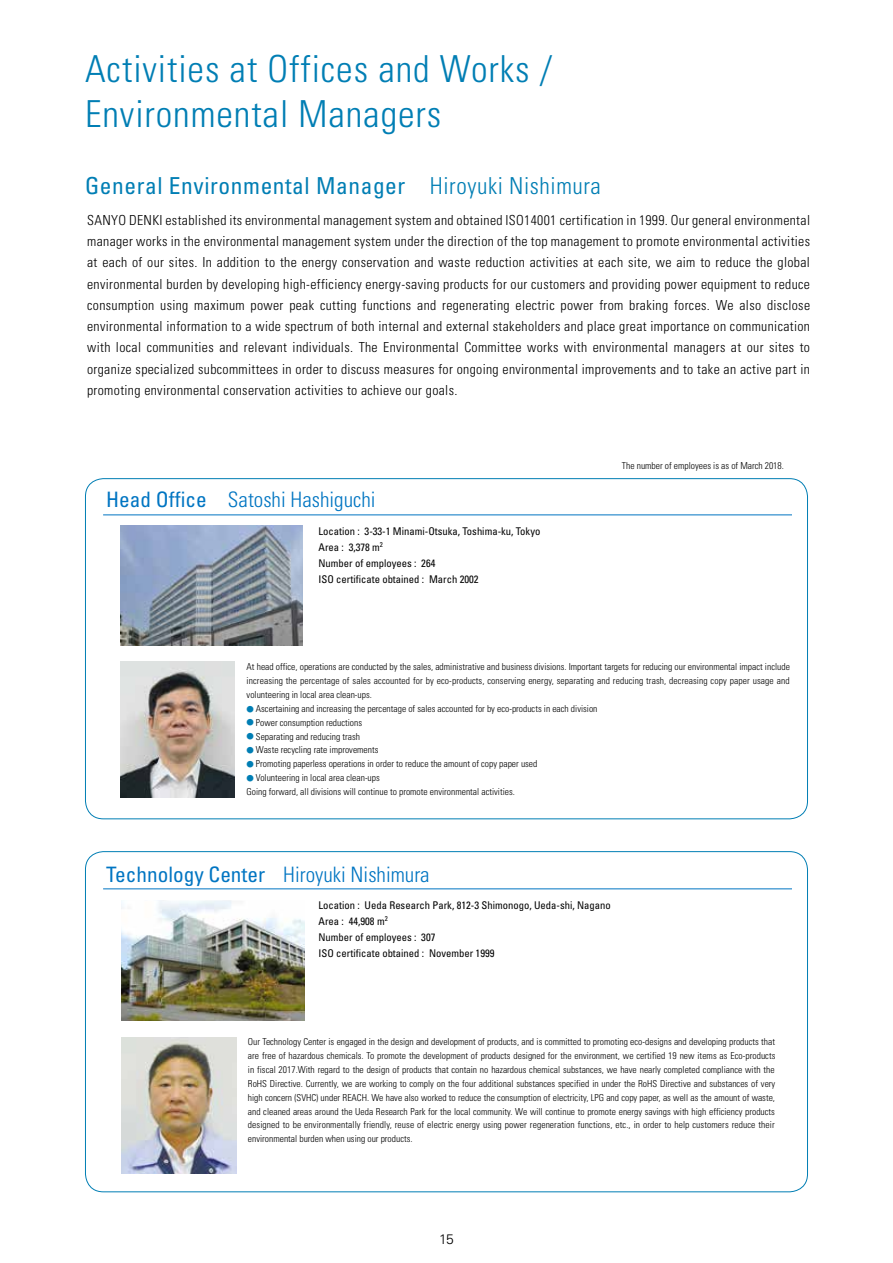
<style>
.page{position:relative;width:893px;height:1263px;background:#fff}
.page>*{position:absolute;margin:0;border:0;box-sizing:border-box;transform-origin:0 0}
.t1{font:300 condensed 37.2px/44.7px "Univers LT Std";letter-spacing:.025em;color:#007eb4}
.t2{font:condensed 23.4px "Univers LT Std";letter-spacing:.025em;color:#007eb4}
.t3{font:300 condensed 23.4px "Univers LT Std";letter-spacing:.025em;color:#007eb4}
.t4{font:300 condensed 21.3px "Univers LT Std";color:#0075c2}
.t5{font:condensed 21.3px "Univers LT Std";color:#0075c2}
.t6{font:300 condensed 13.8px/21.3px "Univers LT Std";letter-spacing:.025em;color:#000;text-align:justify}
.t7{font:300 13.8px "Univers LT Std";color:#000}
.t8{font:condensed 10.65px/15.9px "Univers LT Std";color:#000}
.t9{font:300 condensed 9.6px/13.8px "Univers LT Std";color:#000;text-align:justify}
.t10{font:7.5px "Shin Go Pro";color:#007eb4}
.t11{font:condensed 6.9px "Univers LT Std";color:#000}
</style>
<div class="page">
<img style="left:120px;top:661px;width:115px;height:136px">
<img style="left:120px;top:525px;width:183px;height:120px">
<hr style="left:103px;top:515px;width:689px;height:1px;background:#0075c2">
<img style="left:121px;top:900px;width:183px;height:120px">
<img style="left:121px;top:1037px;width:115px;height:136px">
<hr style="left:103px;top:888px;width:689px;height:1px;background:#0075c2">
<h1 class="t1" style="left:85px;top:46px;width:469px">Activities at Offices and Works /<br>Environmental Managers</h1>
<h2 class="t2" style="left:85px;top:171px;width:322px">General Environmental Manager</h2>
<p class="t6" style="left:87px;top:209px;width:724px">SANYO DENKI established its environmental management system and obtained ISO14001 certification in 1999. Our general environmental manager works in the environmental management system under the direction of the top management to promote environmental activities at each of our sites In. addition to the energy conservation and waste reduction activities at each site, we aim to reduce the global environmental burden by developing high-efficiency energy-saving products for our customers and providing power equipment to reduce consumption using maximum power peak cutting functions and regenerating electric power from braking forces. We also disclose environmental information to a wide spectrum of both internal and external stakeholders and place great importance on communication with local communities and relevant individuals. The Environmental Committee works with environmental managers at our sites to organize specialized subcommittees in order to discuss measures for ongoing environmental improvements and to take an active part in promoting environmental conservation activities to achieve our goals.</p>
<h2 class="t3" style="left:430px;top:171px;width:172px">Hiroyuki Nishimura</h2>
<h3 class="t5" style="left:106px;top:486px;width:102px">Head Office</h3>
<h3 class="t4" style="left:228px;top:487px;width:149px">Satoshi Hashiguchi</h3>
<p class="t8" style="left:319px;top:523px;width:223px">Location : 3-33-1 Minami-Otsuka, Toshima-ku, Tokyo</p>
<p class="t11" style="left:380px;top:540px;width:5px">2</p>
<p class="t8" style="left:319px;top:539px;width:162px">Area : 3,378 m<br>Number of employees : 264<br>ISO certificate obtained : March 2002</p>
<p class="t9" style="left:622px;top:459px;width:164px">The number of employees is as of March 2018.</p>
<p class="t9" style="left:247px;top:660px;width:545px">At head office, operations are conducted by the sales, administrative and business divisions. Important targets for reducing our environmental impact include</p>
<p class="t9" style="left:247px;top:674px;width:544px">increasing the percentage of sales accounted for by eco-products, conserving energy, separating and reducing trash, decreasing copy paper usage and</p>
<p class="t9" style="left:247px;top:688px;width:127px">volunteering in local area clean-ups.</p>
<p class="t9" style="left:256px;top:702px;width:343px">Ascertaining and increasing the percentage of sales accounted for by eco-products in each division</p>
<p class="t10" style="left:247px;top:702px;width:9px">●</p>
<p class="t9" style="left:256px;top:715px;width:108px">Power consumption reductions</p>
<p class="t10" style="left:247px;top:716px;width:9px">●</p>
<p class="t9" style="left:256px;top:729px;width:106px">Separating and reducing trash</p>
<p class="t10" style="left:247px;top:730px;width:9px">●</p>
<p class="t9" style="left:256px;top:743px;width:124px">Waste recycling rate improvements</p>
<p class="t10" style="left:247px;top:744px;width:9px">●</p>
<p class="t9" style="left:256px;top:757px;width:283px">Promoting paperless operations in order to reduce the amount of copy paper used</p>
<p class="t10" style="left:247px;top:758px;width:9px">●</p>
<p class="t9" style="left:256px;top:771px;width:125px">Volunteering in local area clean-ups</p>
<p class="t10" style="left:247px;top:772px;width:9px">●</p>
<p class="t9" style="left:247px;top:784px;width:270px">Going forward, all divisions will continue to promote environmental activities.</p>
<h3 class="t5" style="left:106px;top:861px;width:160px">Technology Center</h3>
<h3 class="t4" style="left:283px;top:862px;width:148px">Hiroyuki Nishimura</h3>
<p class="t8" style="left:319px;top:897px;width:294px">Location : Ueda Research Park, 812-3 Shimonogo, Ueda-shi, Nagano</p>
<p class="t11" style="left:385px;top:914px;width:5px">2</p>
<p class="t8" style="left:319px;top:913px;width:177px">Area : 44,908 m<br>Number of employees : 307<br>ISO certificate obtained : November 1999</p>
<p class="t9" style="left:248px;top:1035px;width:529px">Our Technology Center is engaged in the design and development of products, and is committed to promoting eco-designs and developing products that are free of hazardous chemicals. To promote the development of products designed for the environment, we certified 19 new items as Eco-products in fiscal 2017.With regard to the design of products that contain no hazardous chemical substances, we have nearly completed compliance with the RoHS Directive. Currently, we are working to comply on the four additional substances specified in under the RoHS Directive and substances of very high concern (SVHC) under REACH. We have also worked to reduce the consumption of electricity, LPG and copy paper, as well as the amount of waste, and cleaned areas around the Ueda Research Park for the local community. We will continue to promote energy savings with high efficiency products designed to be environmentally friendly, reuse of electric energy using power regeneration functions, etc in., order to help customers reduce their environmental burden when using our products.</p>
<h3 class="t7" style="left:439px;top:1230px;width:16px">15</h3>
</div>
